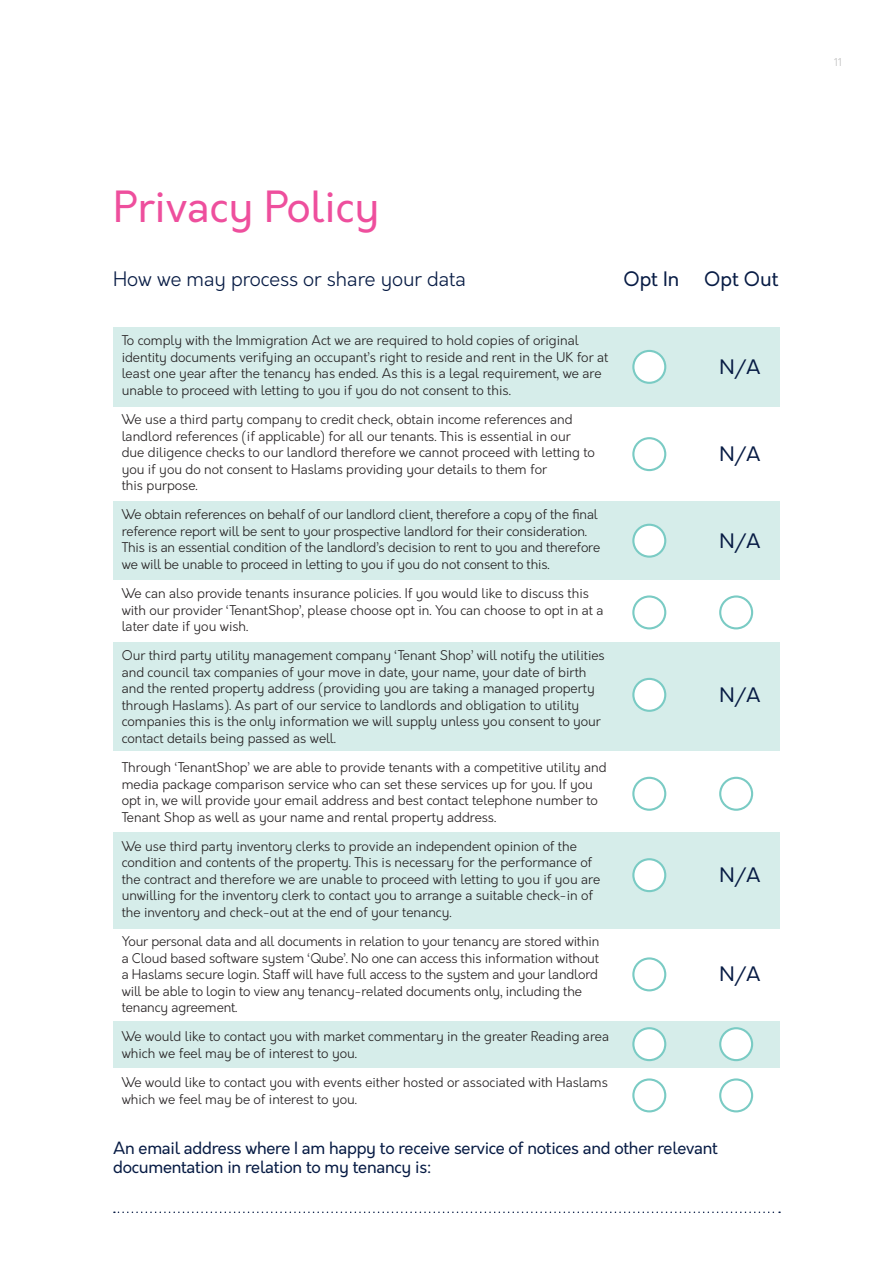
<style>
.page{position:relative;width:893px;height:1263px;background:#fff}
.page>*{position:absolute;margin:0;border:0;box-sizing:border-box;transform-origin:0 0}
.t1{font:42px "Orkney";color:#ee4f9d}
.t2{font:300 19.5px "Orkney";color:#071b44}
.t3{font:19.5px "Orkney";color:#071b44}
.t4{font:16.5px/19.5px "Orkney";letter-spacing:-.015em;color:#071b44}
.t5{font:300 13.2px/16.5px "Orkney";color:#231f20}
.t6{font:300 10.5px "Orkney";color:#bfbfbf}
</style>
<div class="page">
<svg style="left:114px;top:1211px;width:666px;height:2px"></svg>
<div style="left:113px;top:1021px;width:667px;height:46px;background:#d6edea"></div>
<div style="left:113px;top:833px;width:667px;height:96px;background:#d6edea"></div>
<div style="left:113px;top:642px;width:667px;height:108px;background:#d6edea"></div>
<div style="left:113px;top:501px;width:667px;height:79px;background:#d6edea"></div>
<div style="left:113px;top:327px;width:667px;height:80px;background:#d6edea"></div>
<svg style="left:632px;top:350px;width:34px;height:34px"></svg>
<div style="left:634px;top:352px;width:30px;height:30px;background:#fff;border-radius:50%"></div>
<svg style="left:632px;top:437px;width:34px;height:34px"></svg>
<div style="left:634px;top:439px;width:30px;height:30px;background:#fff;border-radius:50%"></div>
<svg style="left:632px;top:524px;width:34px;height:34px"></svg>
<div style="left:634px;top:526px;width:30px;height:30px;background:#fff;border-radius:50%"></div>
<svg style="left:632px;top:595px;width:34px;height:34px"></svg>
<div style="left:634px;top:597px;width:30px;height:30px;background:#fff;border-radius:50%"></div>
<svg style="left:632px;top:678px;width:34px;height:34px"></svg>
<div style="left:634px;top:680px;width:30px;height:30px;background:#fff;border-radius:50%"></div>
<svg style="left:719px;top:595px;width:34px;height:34px"></svg>
<div style="left:721px;top:597px;width:30px;height:30px;background:#fff;border-radius:50%"></div>
<svg style="left:632px;top:777px;width:34px;height:34px"></svg>
<div style="left:634px;top:779px;width:30px;height:30px;background:#fff;border-radius:50%"></div>
<svg style="left:719px;top:777px;width:34px;height:34px"></svg>
<div style="left:721px;top:779px;width:30px;height:30px;background:#fff;border-radius:50%"></div>
<svg style="left:632px;top:858px;width:34px;height:34px"></svg>
<div style="left:634px;top:860px;width:30px;height:30px;background:#fff;border-radius:50%"></div>
<svg style="left:632px;top:957px;width:34px;height:34px"></svg>
<div style="left:634px;top:959px;width:30px;height:30px;background:#fff;border-radius:50%"></div>
<svg style="left:632px;top:1027px;width:34px;height:34px"></svg>
<div style="left:634px;top:1029px;width:30px;height:30px;background:#fff;border-radius:50%"></div>
<svg style="left:719px;top:1027px;width:34px;height:34px"></svg>
<div style="left:721px;top:1029px;width:30px;height:30px;background:#fff;border-radius:50%"></div>
<svg style="left:632px;top:1078px;width:34px;height:34px"></svg>
<div style="left:634px;top:1080px;width:30px;height:30px;background:#fff;border-radius:50%"></div>
<svg style="left:719px;top:1078px;width:34px;height:34px"></svg>
<div style="left:721px;top:1080px;width:30px;height:30px;background:#fff;border-radius:50%"></div>
<h1 class="t1" style="left:113px;top:180px;width:268px">Privacy Policy</h1>
<h2 class="t2" style="left:113px;top:267px;width:354px">How we may process or share your data</h2>
<h2 class="t3" style="left:623px;top:267px;width:57px">Opt In</h2>
<h2 class="t3" style="left:704px;top:267px;width:76px">Opt Out</h2>
<p class="t5" style="left:122px;top:333px;width:488px">To comply with the Immigration Act we are required to hold copies of original identity documents verifying an occupant’s right to reside and rent in the UK for at least one year after the tenancy has ended. As this is a legal requirement, we are unable to proceed with letting to you if you do not consent to this.</p>
<p class="t5" style="left:122px;top:411px;width:475px">We use a third party company to credit check, obtain income references and landlord references (if applicable) for all our tenants. This is essential in our due diligence checks to our landlord therefore we cannot proceed with letting to you if you do not consent to Haslams providing your details to them for<br>this purpose.</p>
<p class="t5" style="left:122px;top:507px;width:480px">We obtain references on behalf of our landlord client, therefore a copy of the final reference report will be sent to your prospective landlord for their consideration.<br>This is an essential condition of the landlord’s decision to rent to you and therefore we will be unable to proceed in letting to you if you do not consent to this.</p>
<p class="t5" style="left:122px;top:585px;width:483px">We can also provide tenants insurance policies. If you would like to discuss this with our provider ‘TenantShop’, please choose opt in. You can choose to opt in at a later date if you wish.</p>
<p class="t5" style="left:122px;top:648px;width:485px">Our third party utility management company ‘Tenant Shop’ will notify the utilities and council tax companies of your move in date, your name, your date of birth and the rented property address (providing you are taking a managed property through Haslams). As part of our service to landlords and obligation to utility companies this is the only information we will supply unless you consent to your contact details being passed as well.</p>
<p class="t5" style="left:122px;top:759px;width:486px">Through ‘TenantShop’ we are able to provide tenants with a competitive utility and media package comparison service who can set these services up for you. If you opt in, we will provide your email address and best contact telephone number to Tenant Shop as well as your name and rental property address.</p>
<p class="t5" style="left:122px;top:838px;width:480px">We use third party inventory clerks to provide an independent opinion of the condition and contents of the property. This is necessary for the performance of the contract and therefore we are unable to proceed with letting to you if you are unwilling for the inventory clerk to contact you to arrange a suitable check-in of the inventory and check-out at the end of your tenancy.</p>
<p class="t5" style="left:122px;top:933px;width:479px">Your personal data and all documents in relation to your tenancy are stored within a Cloud based software system ‘Qube’. No one can access this information without a Haslams secure login. Staff will have full access to the system and your landlord will be able to login to view any tenancy-related documents only, including the tenancy agreement.</p>
<p class="t5" style="left:122px;top:1029px;width:489px">We would like to contact you with market commentary in the greater Reading area which we feel may be of interest to you.</p>
<p class="t5" style="left:122px;top:1074px;width:488px">We would like to contact you with events either hosted or associated with Haslams which we feel may be of interest to you.</p>
<h2 class="t3" style="left:719px;top:354px;width:43px">N/A</h2>
<h2 class="t3" style="left:719px;top:441px;width:43px">N/A</h2>
<h2 class="t3" style="left:719px;top:528px;width:43px">N/A</h2>
<h2 class="t3" style="left:719px;top:682px;width:43px">N/A</h2>
<h2 class="t3" style="left:719px;top:862px;width:43px">N/A</h2>
<h2 class="t3" style="left:719px;top:962px;width:43px">N/A</h2>
<p class="t4" style="left:113px;top:1138px;width:606px">An email address where I am happy to receive service of notices and other relevant documentation in relation to my tenancy is:</p>
<p class="t6" style="left:834px;top:56px;width:9px">11</p>
</div>
